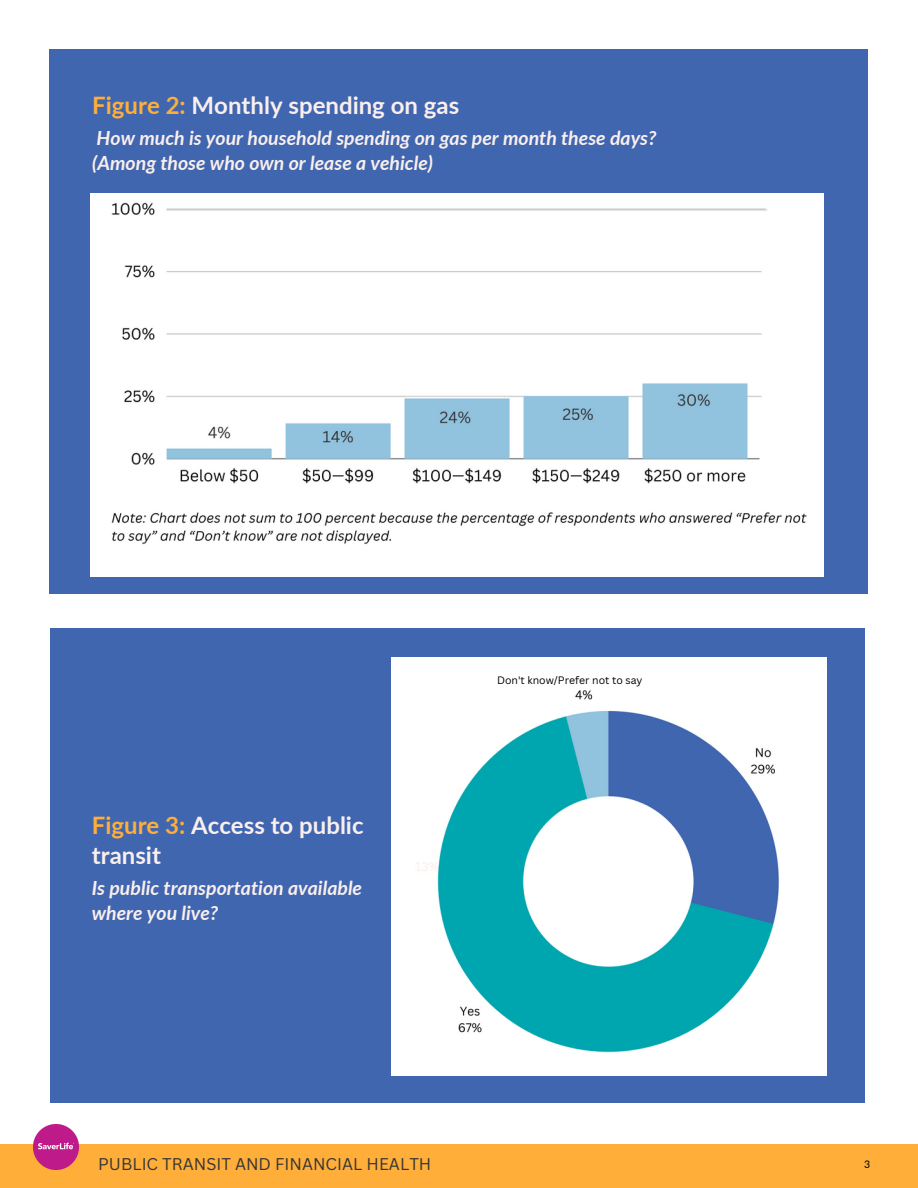
<style>
.page{position:relative;width:918px;height:1188px;background:#fff}
.page>*{position:absolute;margin:0;border:0;box-sizing:border-box;transform-origin:0 0}
.t1{font:700 24px/30.3px "Lato";color:#faefec}
.t2{font:italic 700 19.5px/24.8px "Lato";color:#faefec}
.t3{font:16.5px "Canva Sans";color:#353535}
.t4{font:10.5px "Canva Sans";color:#000}
.t5{font:10.5px "Lato";color:#000}
.s1{color:#feae39}
</style>
<div class="page">
<div style="left:50px;top:49px;width:818px;height:545px;background:#4066b0"></div>
<div style="left:50px;top:628px;width:814px;height:475px;background:#4066b0"></div>
<div style="left:0;top:1144px;width:918px;height:44px;background:#feae39"></div>
<img style="left:33px;top:1124px;width:45px;height:45px">
<img style="left:391px;top:657px;width:436px;height:419px">
<div style="left:439px;top:669px;width:275px;height:18px;background:#fff"></div>
<img style="left:90px;top:194px;width:734px;height:382px">
<p class="t1" style="left:92px;top:90px;width:369px"><span class="s1">Figure 2:</span> Monthly spending on gas</p>
<p class="t2" style="left:97px;top:125px;width:562px">How much is your household spending on gas per month these days?</p>
<p class="t2" style="left:92px;top:150px;width:342px">(Among those who own or lease a vehicle)</p>
<p class="t1" style="left:92px;top:809px;width:273px"><span class="s1">Figure 3:</span> Access to public transit</p>
<p class="t2" style="left:92px;top:875px;width:272px">Is public transportation available where you live?</p>
<p class="t4" style="left:497px;top:673px;width:147px">Don't know/Prefer not to say</p>
<p class="t3" style="left:98px;top:1153px;width:335px">PUBLIC TRANSIT AND FINANCIAL HEALTH</p>
<p class="t5" style="left:864px;top:1157px;width:8px">3</p>
</div>
